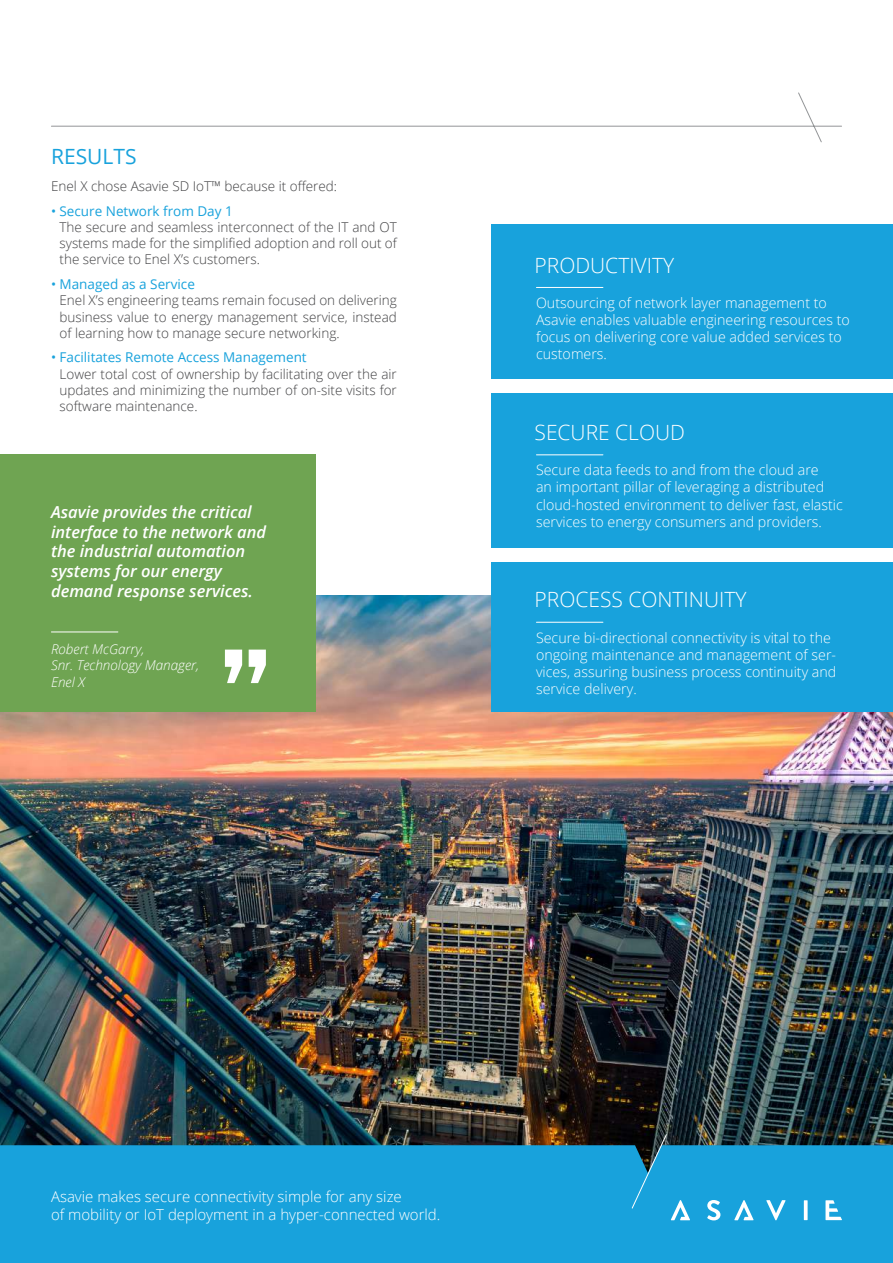
<style>
.page{position:relative;width:893px;height:1263px;background:#fff}
.page>*{position:absolute;margin:0;border:0;box-sizing:border-box;transform-origin:0 0}
.t1{font:300 21px "Open Sans";color:#fff}
.t2{font:21px "Open Sans";color:#18a2dc}
.t3{font:italic 600 16.5px/19.8px "Open Sans";color:#fff}
.t4{font:300 15px/18px "Open Sans";color:#fff}
.t5{font:300 14.25px/17.1px "Open Sans";color:#fff}
.t6{font:300 13.5px/16.2px "Open Sans";color:#404042;text-align:justify}
.t7{font:13.5px "Open Sans";color:#18a2dc}
.t8{font:italic 300 13.5px/16.2px "Open Sans";color:#fff}
</style>
<div class="page">
<img style="left:0;top:595px;width:893px;height:550px">
<div style="left:0;top:454px;width:315px;height:258px;background:#6fa452"></div>
<div style="left:491px;top:393px;width:402px;height:155px;background:#18a2dc"></div>
<div style="left:491px;top:224px;width:402px;height:155px;background:#18a2dc"></div>
<div style="left:491px;top:562px;width:402px;height:150px;background:#18a2dc"></div>
<hr style="left:51px;top:632px;width:67px;height:1px;background:#fff">
<hr style="left:536px;top:454px;width:67px;height:1px;background:#fff">
<hr style="left:536px;top:287px;width:67px;height:1px;background:#fff">
<hr style="left:536px;top:622px;width:67px;height:1px;background:#fff">
<svg style="left:225px;top:650px;width:41px;height:33px"></svg>
<svg style="left:51px;top:92px;width:791px;height:51px"></svg>
<div style="left:0;top:1145px;width:893px;height:118px;background:#18a2dc"></div>
<svg style="left:766px;top:1200px;width:20px;height:20px"></svg>
<svg style="left:734px;top:1200px;width:20px;height:20px"></svg>
<svg style="left:631px;top:1134px;width:59px;height:86px;background:#228bb7"></svg>
<svg style="left:707px;top:1200px;width:13px;height:20px"></svg>
<svg style="left:804px;top:1200px;width:4px;height:20px"></svg>
<svg style="left:825px;top:1200px;width:17px;height:20px"></svg>
<h1 class="t2" style="left:51px;top:148px;width:87px">RESULTS</h1>
<p class="t6" style="left:51px;top:178px;width:288px">Enel X chose Asavie SD IoT™ because it offered:</p>
<p class="t7" style="left:51px;top:205px;width:183px">• Secure Network from Day 1</p>
<p class="t6" style="left:60px;top:220px;width:339px">The secure and seamless interconnect of the IT and OT systems made for the simplified adoption and roll out of the service to Enel X’s customers.</p>
<p class="t7" style="left:51px;top:279px;width:145px">• Managed as a Service</p>
<p class="t6" style="left:60px;top:292px;width:339px">Enel X’s engineering teams remain focused on delivering business value to energy management service, instead of learning how to manage secure networking.</p>
<p class="t7" style="left:51px;top:352px;width:257px">• Facilitates Remote Access Management</p>
<p class="t6" style="left:60px;top:367px;width:339px">Lower total cost of ownership by facilitating over the air updates and minimizing the number of on-site visits for software maintenance.</p>
<p class="t3" style="left:51px;top:502px;width:217px">Asavie provides the critical interface to the network and the industrial automation systems for our energy demand response services.</p>
<p class="t8" style="left:51px;top:642px;width:150px">Robert McGarry,<br>Snr. Technology Manager,<br>Enel X</p>
<h1 class="t1" style="left:535px;top:257px;width:141px">PRODUCTIVITY</h1>
<p class="t5" style="left:536px;top:296px;width:315px">Outsourcing of network layer management to Asavie enables valuable engineering resources to focus on delivering core value added services to customers.</p>
<h1 class="t1" style="left:535px;top:424px;width:152px">SECURE CLOUD</h1>
<p class="t5" style="left:536px;top:463px;width:308px">Secure data feeds to and from the cloud are<br>an important pillar of leveraging a distributed cloud-hosted environment to deliver fast, elastic services to energy consumers and providers.</p>
<h1 class="t1" style="left:535px;top:591px;width:213px">PROCESS CONTINUITY</h1>
<p class="t5" style="left:536px;top:630px;width:302px">Secure bi-directional connectivity is vital to the ongoing maintenance and management of ser&shy;vices, assuring business process continuity and service delivery.</p>
<p class="t4" style="left:51px;top:1189px;width:391px">Asavie makes secure connectivity simple for any size<br>of mobility or IoT deployment in a hyper-connected world.</p>
</div>
